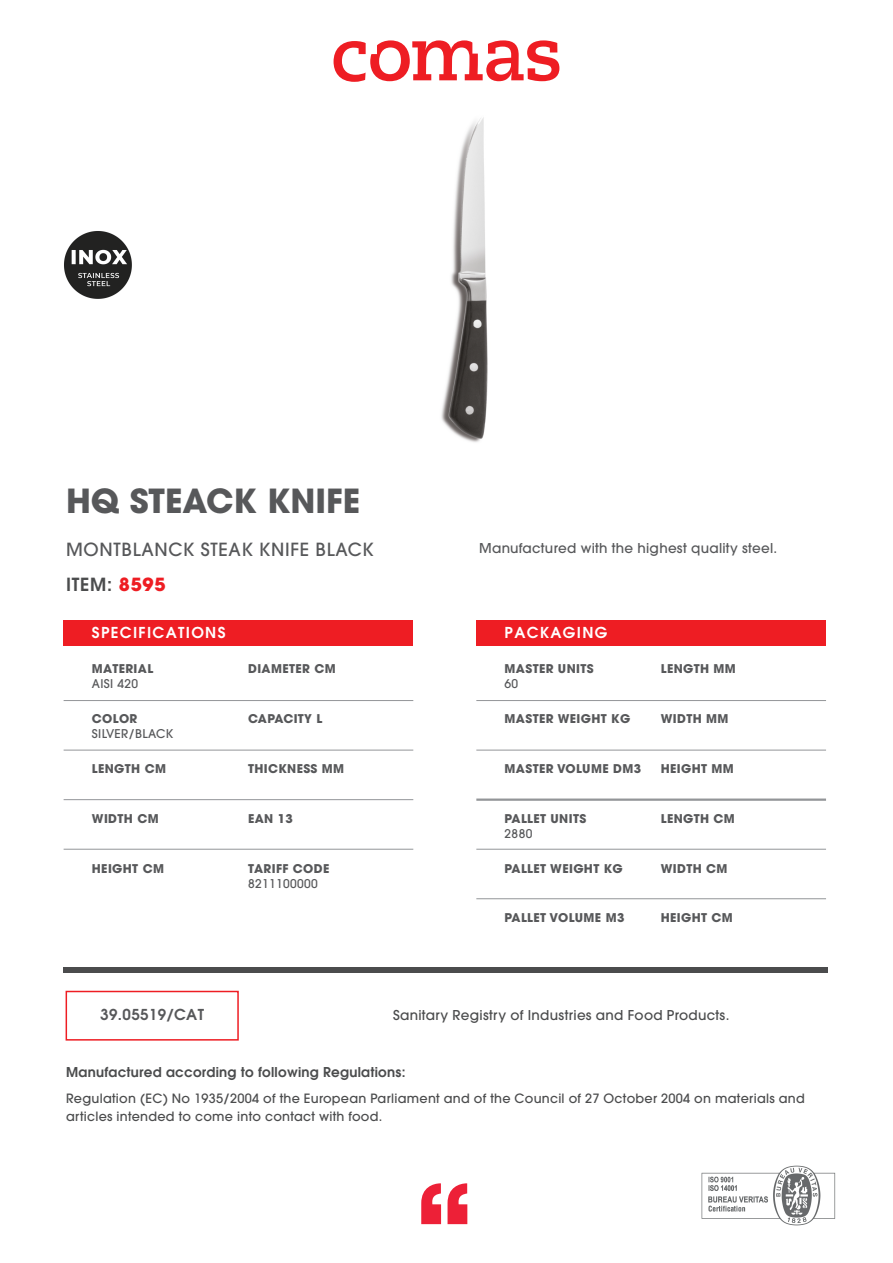
<style>
.page{position:relative;width:893px;height:1263px;background:#fff}
.page>*{position:absolute;margin:0;border:0;box-sizing:border-box;transform-origin:0 0}
.t1{font:700 33px "Avant Garde";color:#57585a}
.t2{font:500 18px "Avant Garde";letter-spacing:.04em;color:#57585a}
.t3{font:600 18px "Avant Garde";color:#4b4c4d}
.t4{font:600 15px "Avant Garde";letter-spacing:.09em;color:#fff}
.t5{font:600 15px "Avant Garde";letter-spacing:.03em;color:#57585a}
.t6{font:500 13.5px "Avant Garde";letter-spacing:.02em;color:#4b4c4d}
.t7{font:600 13.5px "Avant Garde";letter-spacing:.02em;color:#4b4c4d}
.t8{font:500 13.5px "Avant Garde";letter-spacing:.02em;color:#57585a}
.t9{font:500 12.75px/18px "Avant Garde";letter-spacing:.02em;color:#4b4c4d}
.t10{font:700 12px "Avant Garde";letter-spacing:.03em;color:#57585a}
.t11{font:500 12px "Avant Garde";letter-spacing:.03em;color:#57585a}
.s1{font-weight:700;color:#ee1d23}
</style>
<div class="page">
<svg style="left:421px;top:1183px;width:20px;height:41px"></svg>
<svg style="left:448px;top:1183px;width:19px;height:41px"></svg>
<svg style="left:334px;top:40px;width:225px;height:42px"></svg>
<div style="left:64px;top:620px;width:349px;height:25px;background:#ee1d23"></div>
<div style="left:64px;top:967px;width:764px;height:6px;background:#4b4c4d"></div>
<hr style="left:64px;top:700px;width:349px;height:1px;background:#939598">
<hr style="left:64px;top:750px;width:349px;height:1px;background:#939598">
<hr style="left:64px;top:799px;width:349px;height:1px;background:#939598">
<hr style="left:64px;top:849px;width:349px;height:1px;background:#939598">
<div style="left:476px;top:620px;width:350px;height:25px;background:#ee1d23"></div>
<hr style="left:476px;top:700px;width:350px;height:1px;background:#939598">
<hr style="left:476px;top:750px;width:350px;height:1px;background:#939598">
<hr style="left:476px;top:798px;width:350px;height:3px;background:#939598">
<hr style="left:476px;top:849px;width:350px;height:1px;background:#939598">
<hr style="left:476px;top:898px;width:350px;height:1px;background:#939598">
<div style="left:66px;top:991px;width:173px;height:49px;border:2px solid #ee1d23"></div>
<img style="left:701px;top:1165px;width:135px;height:61px">
<img style="left:441px;top:117px;width:47px;height:325px">
<img style="left:64px;top:231px;width:68px;height:68px">
<h1 class="t1" style="left:66px;top:480px;width:296px">HQ STEACK KNIFE</h1>
<h2 class="t2" style="left:66px;top:538px;width:309px">MONTBLANCK STEAK KNIFE BLACK</h2>
<p class="t8" style="left:479px;top:539px;width:300px">Manufactured with the highest quality steel.</p>
<h2 class="t3" style="left:66px;top:572px;width:101px">ITEM: <span class="s1">8595</span></h2>
<p class="t4" style="left:92px;top:623px;width:135px">SPECIFICATIONS</p>
<p class="t10" style="left:92px;top:661px;width:63px">MATERIAL</p>
<p class="t11" style="left:92px;top:677px;width:48px">AISI 420</p>
<p class="t4" style="left:505px;top:623px;width:104px">PACKAGING</p>
<p class="t10" style="left:505px;top:661px;width:91px">MASTER UNITS</p>
<p class="t11" style="left:505px;top:677px;width:15px">60</p>
<p class="t10" style="left:505px;top:711px;width:127px">MASTER WEIGHT KG</p>
<p class="t10" style="left:661px;top:661px;width:77px">LENGTH MM</p>
<p class="t10" style="left:248px;top:661px;width:89px">DIAMETER CM</p>
<p class="t10" style="left:92px;top:711px;width:47px">COLOR</p>
<p class="t11" style="left:92px;top:726px;width:83px">SILVER/BLACK</p>
<p class="t10" style="left:248px;top:711px;width:76px">CAPACITY L</p>
<p class="t10" style="left:661px;top:711px;width:69px">WIDTH MM</p>
<p class="t10" style="left:92px;top:761px;width:76px">LENGTH CM</p>
<p class="t10" style="left:248px;top:761px;width:98px">THICKNESS MM</p>
<p class="t10" style="left:505px;top:761px;width:138px">MASTER VOLUME DM3</p>
<p class="t10" style="left:661px;top:761px;width:75px">HEIGHT MM</p>
<p class="t10" style="left:92px;top:810px;width:68px">WIDTH CM</p>
<p class="t10" style="left:248px;top:810px;width:46px">EAN 13</p>
<p class="t10" style="left:505px;top:810px;width:83px">PALLET UNITS</p>
<p class="t11" style="left:505px;top:826px;width:29px">2880</p>
<p class="t10" style="left:661px;top:810px;width:76px">LENGTH CM</p>
<p class="t10" style="left:92px;top:860px;width:74px">HEIGHT CM</p>
<p class="t10" style="left:248px;top:860px;width:83px">TARIFF CODE</p>
<p class="t11" style="left:248px;top:876px;width:71px">8211100000</p>
<p class="t10" style="left:505px;top:860px;width:120px">PALLET WEIGHT KG</p>
<p class="t10" style="left:661px;top:860px;width:68px">WIDTH CM</p>
<p class="t10" style="left:505px;top:910px;width:121px">PALLET VOLUME M3</p>
<p class="t10" style="left:661px;top:910px;width:74px">HEIGHT CM</p>
<p class="t5" style="left:100px;top:1005px;width:105px">39.05519/CAT</p>
<p class="t6" style="left:393px;top:1007px;width:338px">Sanitary Registry of Industries and Food Products.</p>
<p class="t7" style="left:66px;top:1063px;width:341px">Manufactured according to following Regulations:</p>
<p class="t9" style="left:66px;top:1090px;width:740px">Regulation (EC) No 1935/2004 of the European Parliament and of the Council of 27 October 2004 on materials and articles intended to come into contact with food.</p>
</div>
